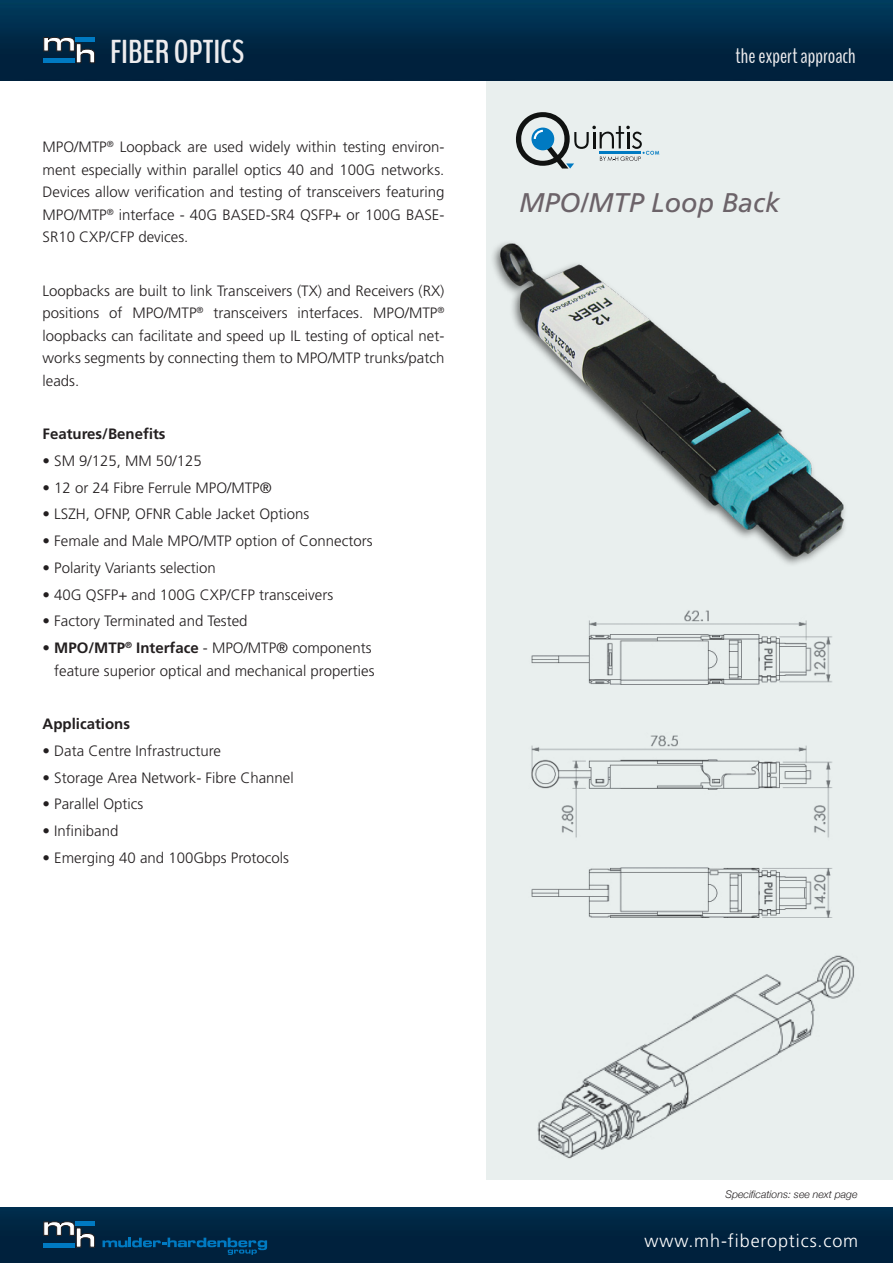
<style>
.page{position:relative;width:893px;height:1263px;background:#fff}
.page>*{position:absolute;margin:0;border:0;box-sizing:border-box;transform-origin:0 0}
.t1{font:700 33px "Bench Nine";color:#edecee}
.t2{font:italic 27px "Frutiger";color:#6c6369}
.t3{font:21px "Bench Nine";color:#edecee}
.t4{font:300 18px "Frutiger";letter-spacing:.05em;color:#fff}
.t5{font:300 15px/22.5px "Frutiger";color:#231f20;text-align:justify}
.t6{font:700 15px "Frutiger";color:#231f20}
.t7{font:italic 300 10.5px "Helvetica Neue";color:#231f20}
.s1{font-weight:700}
</style>
<div class="page">
<img style="left:0;top:0;width:893px;height:81px">
<img style="left:0;top:1208px;width:893px;height:55px">
<svg style="left:43px;top:1221px;width:52px;height:26px"></svg>
<hr style="left:43px;top:1243px;width:32px;height:4px;background:#007ac2">
<div style="left:76px;top:1221px;width:19px;height:5px;background:#007ac2"></div>
<svg style="left:103px;top:1237px;width:164px;height:18px;background:#003961"></svg>
<svg style="left:43px;top:37px;width:52px;height:26px"></svg>
<hr style="left:43px;top:59px;width:32px;height:4px;background:#007ac2">
<hr style="left:76px;top:37px;width:19px;height:4px;background:#007ac2">
<div style="left:487px;top:81px;width:406px;height:1098px;background:#e9efee"></div>
<img style="left:492px;top:242px;width:353px;height:323px">
<svg style="left:516px;top:112px;width:143px;height:56px"></svg>
<img style="left:531px;top:610px;width:302px;height:308px">
<img style="left:537px;top:955px;width:317px;height:204px">
<h1 class="t1" style="left:110px;top:30px;width:136px">FIBER OPTICS</h1>
<h3 class="t3" style="left:735px;top:42px;width:122px">the expert approach</h3>
<p class="t5" style="left:43px;top:136px;width:403px">MPO/MTP<sup>®</sup> Loopback are used widely within testing environ&shy;ment especially within parallel optics 40 and 100G networks.<br>Devices allow verification and testing of transceivers featuring MPO/MTP<sup>®</sup> interface - 40G BASED-SR4 QSFP+ or 100G BASE-SR10 CXP/CFP devices.</p>
<p class="t5" style="left:43px;top:279px;width:403px">Loopbacks are built to link Transceivers (TX) and Receivers (RX) positions of MPO/MTP<sup>®</sup> transceivers interfaces. MPO/MTP<sup>® </sup>loopbacks can facilitate and speed up IL testing of optical net&shy;works segments by connecting them to MPO/MTP trunks/patch leads.</p>
<p class="t6" style="left:43px;top:425px;width:125px">Features/Benefits</p>
<p class="t5" style="left:43px;top:449px;width:161px">• SM 9/125, MM 50/125</p>
<p class="t5" style="left:43px;top:476px;width:231px">• 12 or 24 Fibre Ferrule MPO/MTP®</p>
<p class="t5" style="left:43px;top:503px;width:268px">• LSZH, OFNP, OFNR Cable Jacket Options</p>
<p class="t5" style="left:43px;top:530px;width:332px">• Female and Male MPO/MTP option of Connectors</p>
<p class="t5" style="left:43px;top:556px;width:175px">• Polarity Variants selection</p>
<p class="t5" style="left:43px;top:583px;width:292px">• 40G QSFP+ and 100G CXP/CFP transceivers</p>
<p class="t5" style="left:43px;top:610px;width:207px">• Factory Terminated and Tested</p>
<p class="t5" style="left:43px;top:637px;width:333px;text-align:right">• <span class="s1">MPO/MTP</span><sup>®</sup> <span class="s1">Interface</span> - MPO/MTP® components feature superior optical and mechanical properties</p>
<p class="t6" style="left:43px;top:715px;width:89px">Applications</p>
<p class="t5" style="left:43px;top:739px;width:180px">• Data Centre Infrastructure</p>
<p class="t5" style="left:43px;top:766px;width:253px">• Storage Area Network- Fibre Channel</p>
<p class="t5" style="left:43px;top:793px;width:102px">• Parallel Optics</p>
<p class="t5" style="left:43px;top:820px;width:77px">• Infiniband</p>
<p class="t5" style="left:43px;top:846px;width:248px">• Emerging 40 and 100Gbps Protocols</p>
<p class="t2" style="left:519px;top:187px;width:263px">MPO/MTP Loop Back</p>
<p class="t7" style="left:725px;top:1185px;width:134px">Specifications: see next page</p>
<p class="t4" style="left:645px;top:1231px;width:215px">www.mh-fiberoptics.com</p>
</div>
